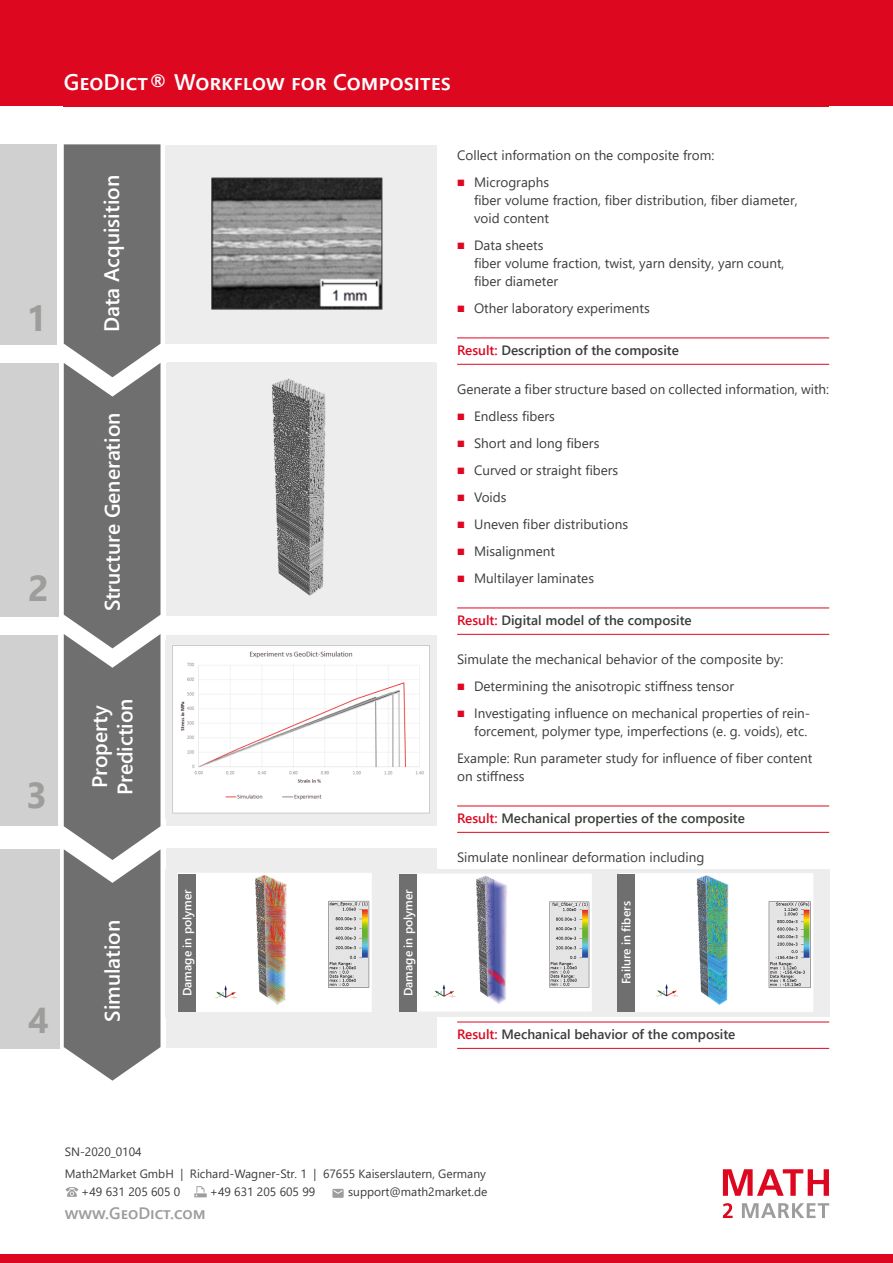
<style>
.page{position:relative;width:893px;height:1263px;background:#fff}
.page>*{position:absolute;margin:0;border:0;box-sizing:border-box;transform-origin:0 0}
.t1{font:700 36px "Segoe UI";color:#9d9d9c}
.t2{font:600 22.5px "Segoe UI";color:#fff}
.t3{font:600 21px/25.2px "Segoe UI";color:#fff;text-align:center}
.t4{font:600 16.5px "Segoe UI";color:#9d9d9c}
.t5{font:13.5px/18px "Segoe UI";color:#3c3c3b}
.t6{font:600 13.5px "Segoe UI";color:#3c3c3b}
.t7{font:12px/22.2px "Segoe UI";color:#3c3c3b}
.t8{font:600 12px "Segoe UI";color:#fff}
.s1{font-size:9px;color:#dd0720}
.s2{color:#dd0720}
</style>
<div class="page">
<div style="left:0;top:0;width:893px;height:106px;background:#dd0720"></div>
<div style="left:0;top:1254px;width:893px;height:9px;background:#dd0720"></div>
<svg style="left:66px;top:1187px;width:12px;height:9px"></svg>
<svg style="left:332px;top:1189px;width:12px;height:9px"></svg>
<svg style="left:194px;top:1186px;width:13px;height:11px"></svg>
<svg style="left:723px;top:1169px;width:106px;height:27px"></svg>
<svg style="left:723px;top:1203px;width:10px;height:15px"></svg>
<svg style="left:742px;top:1203px;width:87px;height:15px"></svg>
<hr style="left:457px;top:337px;width:372px;height:1px;background:#dd0720">
<hr style="left:457px;top:364px;width:372px;height:1px;background:#dd0720">
<hr style="left:457px;top:607px;width:372px;height:1px;background:#dd0720">
<hr style="left:457px;top:634px;width:372px;height:1px;background:#dd0720">
<hr style="left:457px;top:805px;width:372px;height:1px;background:#dd0720">
<hr style="left:457px;top:832px;width:372px;height:1px;background:#dd0720">
<hr style="left:457px;top:1021px;width:372px;height:1px;background:#dd0720">
<hr style="left:457px;top:1048px;width:372px;height:1px;background:#dd0720">
<svg style="left:64px;top:144px;width:97px;height:937px;background:#7c7b7b"></svg>
<div style="left:166px;top:145px;width:271px;height:199px;background:#ededed"></div>
<img style="left:211px;top:177px;width:172px;height:133px">
<div style="left:0;top:144px;width:57px;height:200px;background:#d0d0d0"></div>
<div style="left:166px;top:635px;width:270px;height:191px;background:#ededed"></div>
<img style="left:172px;top:645px;width:258px;height:169px">
<div style="left:0;top:635px;width:58px;height:191px;background:#d0d0d0"></div>
<img style="left:167px;top:363px;width:268px;height:252px">
<div style="left:0;top:363px;width:58px;height:254px;background:#d0d0d0"></div>
<div style="left:166px;top:849px;width:270px;height:199px;background:#ededed"></div>
<div style="left:0;top:849px;width:59px;height:200px;background:#d0d0d0"></div>
<img style="left:178px;top:869px;width:651px;height:147px">
<div style="left:179px;top:874px;width:17px;height:138px;background:#706f6f"></div>
<div style="left:400px;top:874px;width:17px;height:138px;background:#706f6f"></div>
<div style="left:618px;top:874px;width:17px;height:138px;background:#706f6f"></div>
<h2 class="t2" style="left:64px;top:61px;width:389px">GeoDict® Workflow for Composites</h2>
<h1 class="t1" style="left:27px;top:285px;width:22px">1</h1>
<h1 class="t1" style="left:28px;top:555px;width:22px">2</h1>
<h1 class="t1" style="left:27px;top:762px;width:22px">3</h1>
<h3 class="t3" style="left:97px;top:332px;width:159px;rotate:-90deg">Data Acquisition</h3>
<h3 class="t3" style="left:98px;top:611px;width:200px;rotate:-90deg">Structure Generation</h3>
<h3 class="t3" style="left:85px;top:795px;width:98px;rotate:-90deg">Property<br>Prediction</h3>
<h1 class="t1" style="left:28px;top:987px;width:22px">4</h1>
<h3 class="t3" style="left:98px;top:1022px;width:104px;rotate:-90deg">Simulation</h3>
<p class="t8" style="left:176px;top:996px;width:109px;rotate:-90deg">Damage in polymer</p>
<p class="t8" style="left:397px;top:996px;width:109px;rotate:-90deg">Damage in polymer</p>
<p class="t5" style="left:457px;top:145px;width:259px">Collect information on the composite from:</p>
<p class="t5" style="left:474px;top:172px;width:325px;text-indent:-17px"><span class="s1">■</span> Micrographs<br>fiber volume fraction, fiber distribution, fiber diameter, void content</p>
<p class="t5" style="left:474px;top:235px;width:312px;text-indent:-17px"><span class="s1">■</span> Data sheets<br>fiber volume fraction, twist, yarn density, yarn count, fiber diameter</p>
<p class="t5" style="left:457px;top:298px;width:194px"><span class="s1">■</span> Other laboratory experiments</p>
<p class="t6" style="left:457px;top:338px;width:223px"><span class="s2">Result:</span> Description of the composite</p>
<p class="t5" style="left:457px;top:379px;width:374px">Generate a fiber structure based on collected information, with:</p>
<p class="t5" style="left:457px;top:406px;width:99px"><span class="s1">■</span> Endless fibers</p>
<p class="t5" style="left:457px;top:433px;width:144px"><span class="s1">■</span> Short and long fibers</p>
<p class="t5" style="left:457px;top:460px;width:163px"><span class="s1">■</span> Curved or straight fibers</p>
<p class="t5" style="left:457px;top:487px;width:51px"><span class="s1">■</span> Voids</p>
<p class="t5" style="left:457px;top:514px;width:172px"><span class="s1">■</span> Uneven fiber distributions</p>
<p class="t5" style="left:457px;top:541px;width:100px"><span class="s1">■</span> Misalignment</p>
<p class="t5" style="left:457px;top:568px;width:138px"><span class="s1">■</span> Multilayer laminates</p>
<p class="t6" style="left:457px;top:608px;width:236px"><span class="s2">Result:</span> Digital model of the composite</p>
<p class="t5" style="left:457px;top:649px;width:328px">Simulate the mechanical behavior of the composite by:</p>
<p class="t5" style="left:457px;top:676px;width:279px"><span class="s1">■</span> Determining the anisotropic stiffness tensor</p>
<p class="t5" style="left:457px;top:703px;width:355px;text-align:right"><span class="s1">■</span> Investigating influence on mechanical properties of rein&shy;forcement, polymer type, imperfections (e. g. voids), etc.</p>
<p class="t5" style="left:457px;top:748px;width:357px">Example: Run parameter study for influence of fiber content on stiffness</p>
<p class="t6" style="left:457px;top:806px;width:289px"><span class="s2">Result:</span> Mechanical properties of the composite</p>
<p class="t5" style="left:457px;top:847px;width:249px">Simulate nonlinear deformation including</p>
<p class="t8" style="left:615px;top:984px;width:85px;rotate:-90deg">Failure in fibers</p>
<p class="t6" style="left:457px;top:1022px;width:280px"><span class="s2">Result:</span> Mechanical behavior of the composite</p>
<p class="t7" style="left:65px;top:1140px;width:423px">SN-2020_0104<br>Math2Market GmbH | Richard-Wagner-Str. 1 | 67655 Kaiserslautern, Germany</p>
<p class="t7" style="left:81px;top:1180px;width:100px">+49 631 205 605 0</p>
<p class="t7" style="left:210px;top:1180px;width:107px">+49 631 205 605 99</p>
<p class="t7" style="left:348px;top:1180px;width:141px">support@math2market.de</p>
<p class="t4" style="left:65px;top:1197px;width:142px">www.GeoDict.com</p>
</div>
